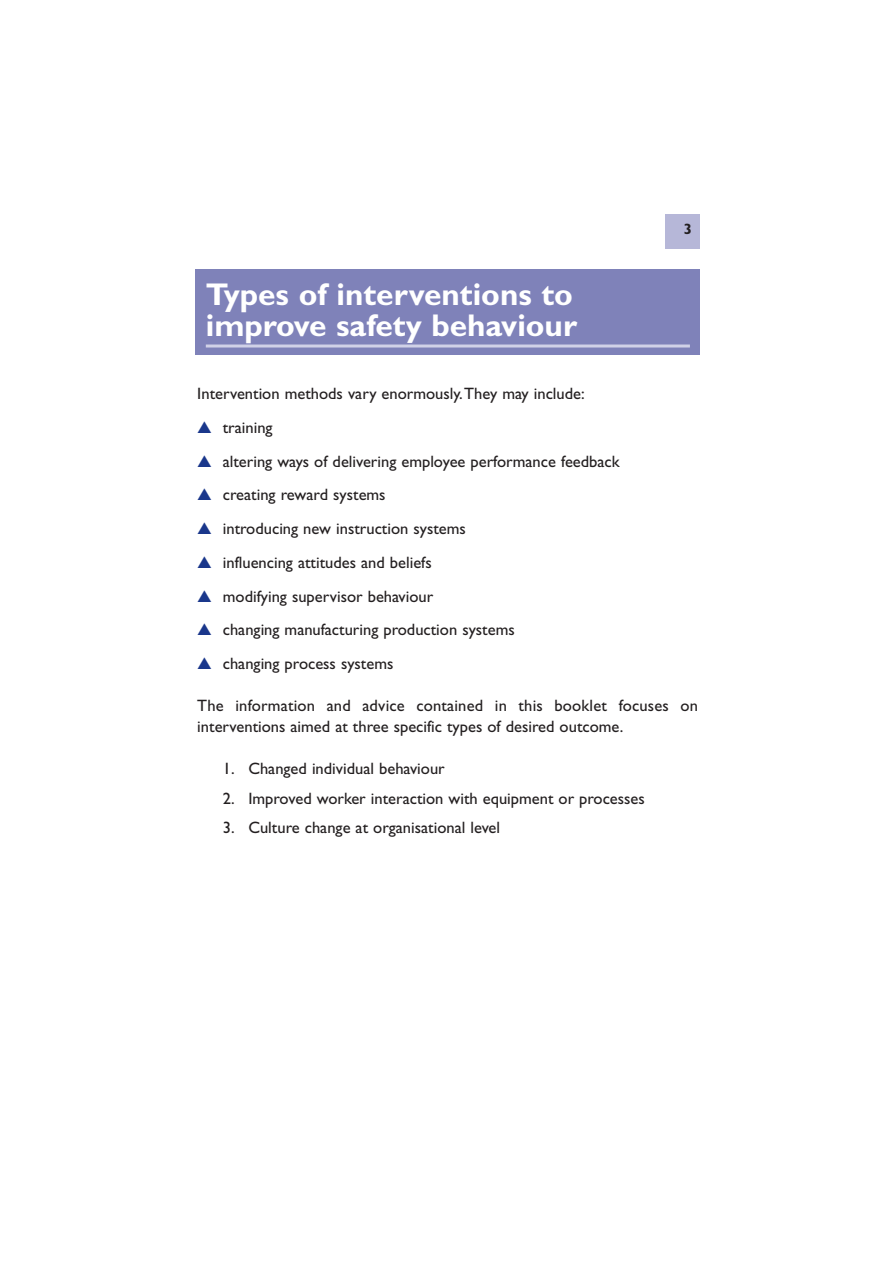
<style>
.page{position:relative;width:893px;height:1263px;background:#fff}
.page>*{position:absolute;margin:0;border:0;box-sizing:border-box;transform-origin:0 0}
.t1{font:700 31.5px/31.5px "Gill Sans";color:#fff}
.t2{font:16.5px/21px "Gill Sans";color:#231f20}
.t3{font:700 15px "Gill Sans";color:#231f20}
.s1{color:#1a378b}
</style>
<div class="page">
<div style="left:196px;top:270px;width:504px;height:85px;background:#7f82b9"></div>
<div style="left:666px;top:214px;width:34px;height:34px;background:#b6b7d8"></div>
<hr style="left:206px;top:345px;width:484px;height:3px;background:#d0d1e7">
<h1 class="t1" style="left:206px;top:282px;width:373px">Types of interventions to improve safety behaviour</h1>
<p class="t3" style="left:683px;top:224px;width:10px">3</p>
<p class="t2" style="left:197px;top:385px;width:389px">Intervention methods vary enormously.They may include:</p>
<p class="t2" style="left:197px;top:419px;width:77px"><span class="s1">▲</span> training</p>
<p class="t2" style="left:197px;top:452px;width:424px"><span class="s1">▲</span> altering ways of delivering employee performance feedback</p>
<p class="t2" style="left:197px;top:486px;width:190px"><span class="s1">▲</span> creating reward systems</p>
<p class="t2" style="left:197px;top:520px;width:270px"><span class="s1">▲</span> introducing new instruction systems</p>
<p class="t2" style="left:197px;top:554px;width:236px"><span class="s1">▲</span> influencing attitudes and beliefs</p>
<p class="t2" style="left:197px;top:587px;width:237px"><span class="s1">▲</span> modifying supervisor behaviour</p>
<p class="t2" style="left:197px;top:621px;width:319px"><span class="s1">▲</span> changing manufacturing production systems</p>
<p class="t2" style="left:197px;top:655px;width:198px"><span class="s1">▲</span> changing process systems</p>
<p class="t2" style="left:197px;top:697px;width:502px">The information and advice contained in this booklet focuses on interventions aimed at three specific types of desired outcome.</p>
<p class="t2" style="left:223px;top:760px;width:223px">1. Changed individual behaviour</p>
<p class="t2" style="left:223px;top:789px;width:423px">2. Improved worker interaction with equipment or processes</p>
<p class="t2" style="left:223px;top:819px;width:279px">3. Culture change at organisational level</p>
</div>
